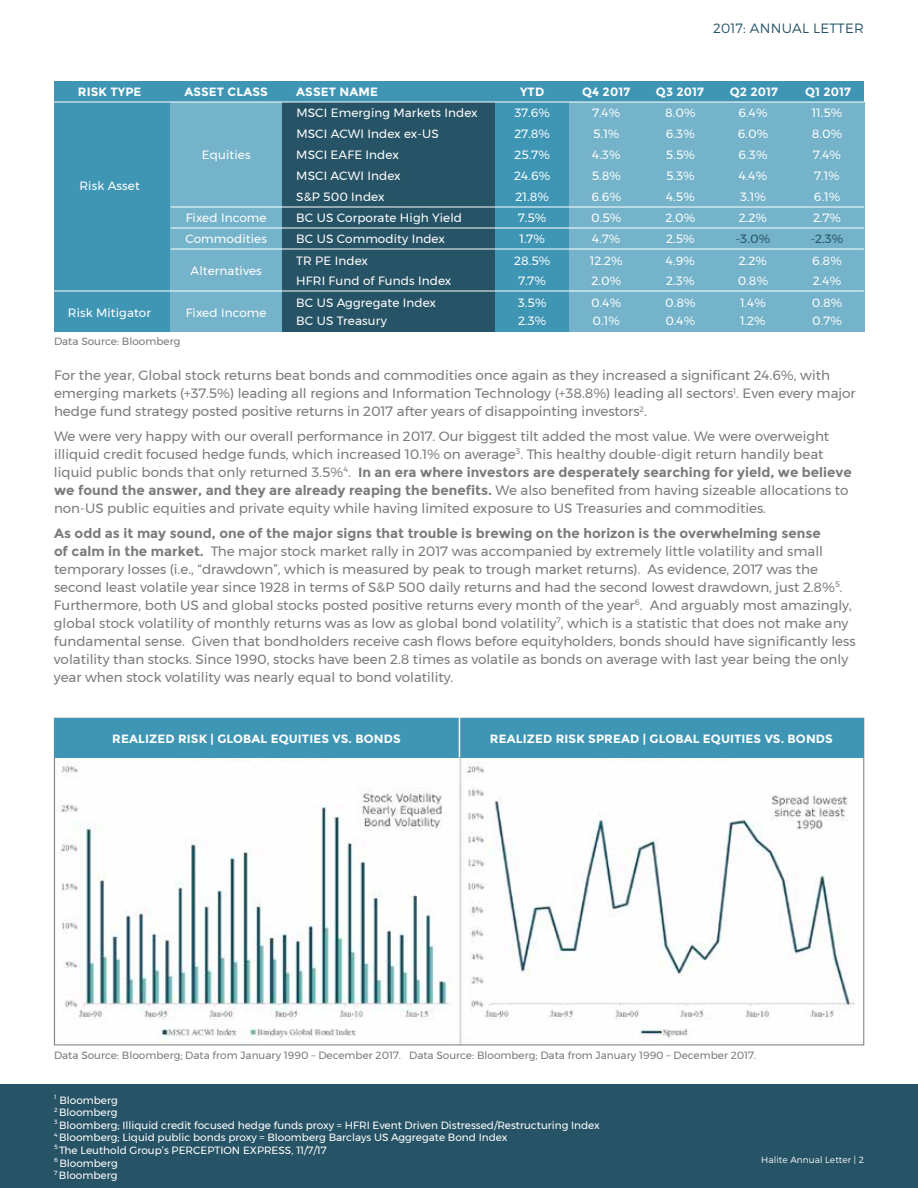
<style>
.page{position:relative;width:918px;height:1188px;background:#fff}
.page>*{position:absolute;margin:0;border:0;box-sizing:border-box;transform-origin:0 0}
.t1{font:13.5px/18px "Montserrat";color:#797b7d}
.t2{font:300 13.5px "Montserrat";letter-spacing:.02em;color:#265365}
.t3{font:12px/21px "Montserrat";letter-spacing:.01em;color:#fff}
.t4{font:700 12px "Montserrat";letter-spacing:.01em;color:#fff}
.t5{font:12px "Montserrat";color:#265365}
.t6{font:10.5px/12.6px "Montserrat";color:#fff}
.t7{font:10.5px "Montserrat";color:#797b7d}
.t8{font:300 9px "Montserrat";letter-spacing:.01em;color:#fff}
.s1{font-weight:700}
</style>
<div class="page">
<div style="left:0;top:1117px;width:918px;height:71px;background:#265365"></div>
<div style="left:0;top:1085px;width:918px;height:56px;background:#265365"></div>
<img style="left:56px;top:757px;width:806px;height:286px">
<div style="left:54px;top:81px;width:810px;height:250px;background:#265365"></div>
<div style="left:54px;top:81px;width:810px;height:21px;background:#3f96b4"></div>
<div style="left:54px;top:718px;width:810px;height:39px;background:#3f96b4"></div>
<div style="left:54px;top:102px;width:117px;height:229px;background:#3f96b4"></div>
<div style="left:171px;top:102px;width:111px;height:229px;background:#74b3c9"></div>
<div style="left:495px;top:102px;width:74px;height:229px;background:#3f96b4"></div>
<div style="left:569px;top:102px;width:74px;height:229px;background:#74b3c9"></div>
<div style="left:643px;top:102px;width:75px;height:229px;background:#74b3c9"></div>
<div style="left:716px;top:102px;width:74px;height:229px;background:#74b3c9"></div>
<div style="left:790px;top:102px;width:74px;height:229px;background:#74b3c9"></div>
<hr style="left:54px;top:102px;width:810px;height:1px;background:#fff">
<hr style="left:171px;top:228px;width:693px;height:1px;background:#fff">
<hr style="left:171px;top:207px;width:693px;height:1px;background:#fff">
<hr style="left:459px;top:718px;width:1px;height:39px;background:#fff">
<hr style="left:171px;top:249px;width:693px;height:1px;background:#fff">
<hr style="left:54px;top:291px;width:810px;height:1px;background:#fff">
<p class="t4" style="left:78px;top:84px;width:65px">RISK TYPE</p>
<p class="t3" style="left:80px;top:175px;width:62px">Risk Asset</p>
<p class="t3" style="left:68px;top:302px;width:85px">Risk Mitigator</p>
<p class="t2" style="left:713px;top:20px;width:152px">2017: ANNUAL LETTER</p>
<p class="t4" style="left:184px;top:84px;width:85px">ASSET CLASS</p>
<p class="t4" style="left:296px;top:84px;width:83px">ASSET NAME</p>
<p class="t4" style="left:520px;top:84px;width:26px">YTD</p>
<p class="t4" style="left:582px;top:84px;width:50px">Q4 2017</p>
<p class="t4" style="left:656px;top:84px;width:50px">Q3 2017</p>
<p class="t4" style="left:730px;top:84px;width:50px">Q2 2017</p>
<p class="t4" style="left:805px;top:84px;width:47px">Q1 2017</p>
<p class="t3" style="left:202px;top:144px;width:50px">Equities</p>
<p class="t3" style="left:186px;top:207px;width:82px">Fixed Income</p>
<p class="t3" style="left:185px;top:228px;width:83px">Commodities</p>
<p class="t3" style="left:191px;top:261px;width:73px">Alternatives</p>
<p class="t3" style="left:186px;top:302px;width:82px">Fixed Income</p>
<p class="t3" style="left:296px;top:102px;width:183px">MSCI Emerging Markets Index</p>
<p class="t3" style="left:514px;top:102px;width:37px">37.6%</p>
<p class="t3" style="left:592px;top:102px;width:29px">7.4%</p>
<p class="t3" style="left:665px;top:102px;width:32px">8.0%</p>
<p class="t3" style="left:738px;top:102px;width:31px">6.4%</p>
<p class="t3" style="left:812px;top:102px;width:32px">11.5%</p>
<p class="t3" style="left:296px;top:123px;width:144px">MSCI ACWI Index ex-US</p>
<p class="t3" style="left:515px;top:123px;width:37px">27.8%</p>
<p class="t3" style="left:593px;top:123px;width:28px">5.1%</p>
<p class="t3" style="left:666px;top:123px;width:30px">6.3%</p>
<p class="t3" style="left:738px;top:123px;width:32px">6.0%</p>
<p class="t3" style="left:812px;top:123px;width:32px">8.0%</p>
<p class="t3" style="left:514px;top:144px;width:37px">25.7%</p>
<p class="t3" style="left:592px;top:144px;width:30px">4.3%</p>
<p class="t3" style="left:666px;top:144px;width:31px">5.5%</p>
<p class="t3" style="left:739px;top:144px;width:30px">6.3%</p>
<p class="t3" style="left:813px;top:144px;width:29px">7.4%</p>
<p class="t3" style="left:514px;top:165px;width:38px">24.6%</p>
<p class="t3" style="left:592px;top:165px;width:31px">5.8%</p>
<p class="t3" style="left:666px;top:165px;width:30px">5.3%</p>
<p class="t3" style="left:739px;top:165px;width:30px">4.4%</p>
<p class="t3" style="left:814px;top:165px;width:27px">7.1%</p>
<p class="t3" style="left:516px;top:186px;width:35px">21.8%</p>
<p class="t3" style="left:592px;top:186px;width:31px">6.6%</p>
<p class="t3" style="left:666px;top:186px;width:30px">4.5%</p>
<p class="t3" style="left:740px;top:186px;width:27px">3.1%</p>
<p class="t3" style="left:814px;top:186px;width:28px">6.1%</p>
<p class="t3" style="left:518px;top:207px;width:30px">7.5%</p>
<p class="t3" style="left:591px;top:207px;width:32px">0.5%</p>
<p class="t3" style="left:666px;top:207px;width:31px">2.0%</p>
<p class="t3" style="left:739px;top:207px;width:30px">2.2%</p>
<p class="t3" style="left:813px;top:207px;width:30px">2.7%</p>
<p class="t3" style="left:519px;top:228px;width:27px">1.7%</p>
<p class="t3" style="left:592px;top:228px;width:30px">4.7%</p>
<p class="t3" style="left:666px;top:228px;width:30px">2.5%</p>
<p class="t5" style="left:736px;top:229px;width:36px">-3.0%</p>
<p class="t5" style="left:811px;top:229px;width:34px">-2.3%</p>
<p class="t3" style="left:518px;top:270px;width:29px">7.7%</p>
<p class="t3" style="left:591px;top:270px;width:31px">2.0%</p>
<p class="t3" style="left:666px;top:270px;width:30px">2.3%</p>
<p class="t3" style="left:738px;top:270px;width:32px">0.8%</p>
<p class="t3" style="left:813px;top:270px;width:30px">2.4%</p>
<p class="t3" style="left:296px;top:144px;width:167px">MSCI EAFE Index<br>MSCI ACWI Index<br>S&amp;P 500 Index<br>BC US Corporate High Yield<br>BC US Commodity Index</p>
<p class="t3" style="left:296px;top:270px;width:157px">HFRI Fund of Funds Index</p>
<p class="t3" style="left:296px;top:250px;width:73px">TR PE Index</p>
<p class="t3" style="left:296px;top:293px;width:141px;line-height:18px">BC US Aggregate Index<br>BC US Treasury</p>
<p class="t3" style="left:514px;top:250px;width:38px">28.5%</p>
<p class="t3" style="left:590px;top:250px;width:34px">12.2%</p>
<p class="t3" style="left:666px;top:250px;width:31px">4.9%</p>
<p class="t3" style="left:739px;top:250px;width:30px">2.2%</p>
<p class="t3" style="left:812px;top:250px;width:31px">6.8%</p>
<p class="t3" style="left:518px;top:292px;width:30px">3.5%</p>
<p class="t3" style="left:591px;top:292px;width:31px">0.4%</p>
<p class="t3" style="left:665px;top:292px;width:32px">0.8%</p>
<p class="t3" style="left:740px;top:292px;width:27px">1.4%</p>
<p class="t3" style="left:812px;top:292px;width:32px">0.8%</p>
<p class="t3" style="left:518px;top:310px;width:30px">2.3%</p>
<p class="t3" style="left:593px;top:310px;width:29px">0.1%</p>
<p class="t3" style="left:665px;top:310px;width:31px">0.4%</p>
<p class="t3" style="left:740px;top:310px;width:27px">1.2%</p>
<p class="t3" style="left:812px;top:310px;width:31px">0.7%</p>
<p class="t7" style="left:54px;top:333px;width:128px">Data Source: Bloomberg</p>
<p class="t1" style="left:54px;top:366px;width:803px">For the year, Global stock returns beat bonds and commodities once again as they increased a significant 24.6%, with emerging markets (+37.5%) leading all regions and Information Technology (+38.8%) leading all sectors<sup>1</sup>. Even every major hedge fund strategy posted positive returns in 2017 after years of disappointing investors<sup>2</sup>.</p>
<p class="t1" style="left:54px;top:427px;width:799px">We were very happy with our overall performance in 2017. Our biggest tilt added the most value. We were overweight illiquid credit focused hedge funds, which increased 10.1% on average<sup>3</sup>. This healthy double-digit return handily beat liquid public bonds that only returned 3.5%<sup>4</sup>. <span class="s1">In an era where investors are desperately searching for yield, we believe we found the answer, and they are already reaping the benefits.</span> We also benefited from having sizeable allocations to non-US public equities and private equity while having limited exposure to US Treasuries and commodities.</p>
<p class="t1" style="left:54px;top:524px;width:803px"><span class="s1">As odd as it may sound, one of the major signs that trouble is brewing on the horizon is the overwhelming sense<br>of calm in the market.</span> The major stock market rally in 2017 was accompanied by extremely little volatility and small temporary losses (i.e., “drawdown”, which is measured by peak to trough market returns). As evidence, 2017 was the second least volatile year since 1928 in terms of S&amp;P 500 daily returns and had the second lowest drawdown, just 2.8%<sup>5</sup>.<br>Furthermore, both US and global stocks posted positive returns every month of the year<sup>6</sup>. And arguably most amazingly, global stock volatility of monthly returns was as low as global bond volatility<sup>7</sup>, which is a statistic that does not make any fundamental sense. Given that bondholders receive cash flows before equityholders, bonds should have significantly less volatility than stocks. Since 1990, stocks have been 2.8 times as volatile as bonds on average with last year being the only year when stock volatility was nearly equal to bond volatility.</p>
<p class="t4" style="left:112px;top:732px;width:290px">REALIZED RISK | GLOBAL EQUITIES VS. BONDS</p>
<p class="t4" style="left:490px;top:732px;width:344px">REALIZED RISK SPREAD | GLOBAL EQUITIES VS. BONDS</p>
<p class="t7" style="left:54px;top:1047px;width:704px">Data Source: Bloomberg; Data from January 1990 – December 2017. Data Source: Bloomberg; Data from January 1990 – December 2017.</p>
<p class="t6" style="left:54px;top:1093px;width:547px"><sup>1</sup> Bloomberg<br><sup>2</sup> Bloomberg<br><sup>3</sup> Bloomberg; Illiquid credit focused hedge funds proxy = HFRI Event Driven Distressed/Restructuring Index <sup>4</sup> Bloomberg; Liquid public bonds proxy = Bloomberg Barclays US Aggregate Bond Index<br><sup>5</sup> The Leuthold Group’s PERCEPTION EXPRESS, 11/7/17<br><sup>6</sup> Bloomberg<br><sup>7</sup> Bloomberg</p>
<p class="t8" style="left:761px;top:1154px;width:104px">Halite Annual Letter | 2</p>
</div>
